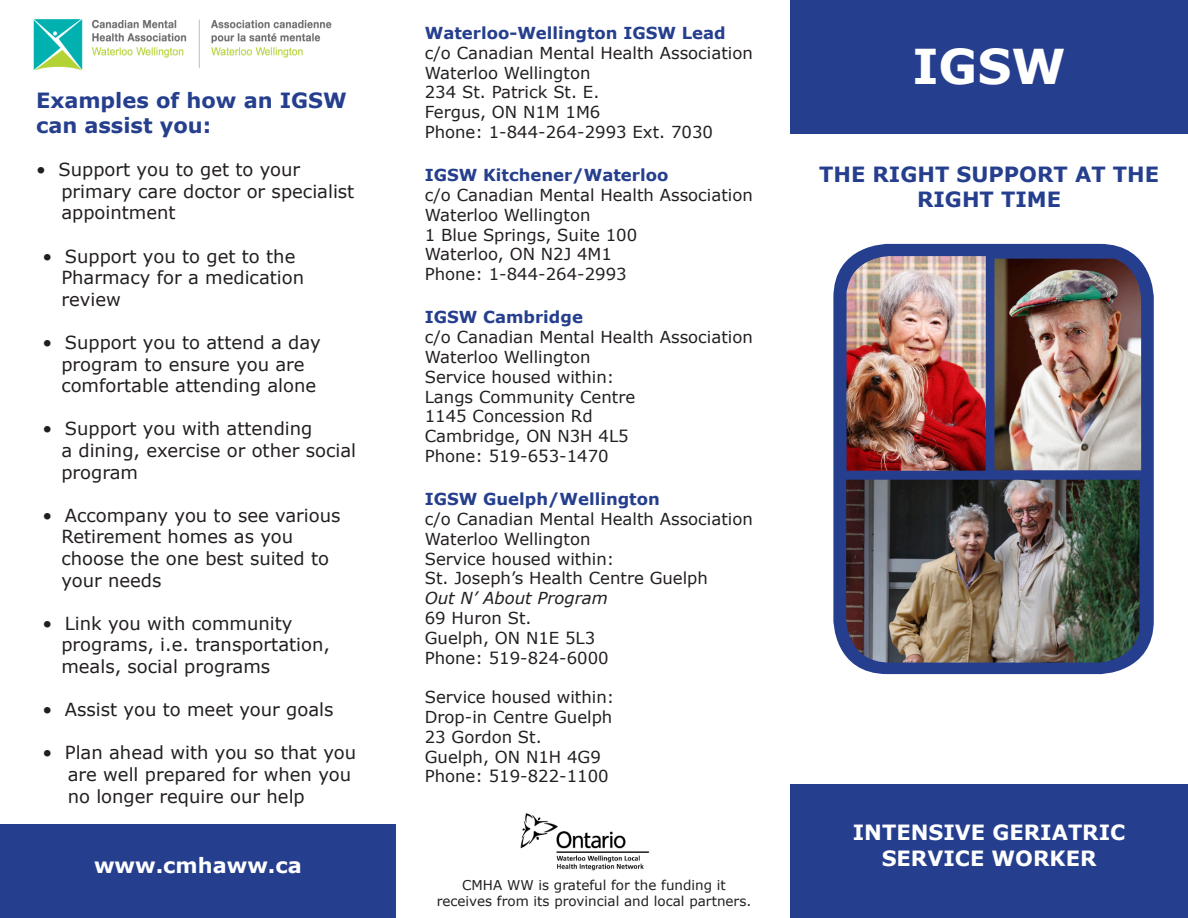
<style>
.page{position:relative;width:1188px;height:918px;background:#fff}
.page>*{position:absolute;margin:0;border:0;box-sizing:border-box;transform-origin:0 0}
.t1{font:700 48px "Verdana";color:#fff}
.t2{font:700 21px/25.2px "Verdana";color:#253f8e;text-align:center}
.t3{font:700 21px "Verdana";color:#fff}
.t4{font:18px/21.6px "Verdana";color:#231f20}
.t5{font:16.5px/19.8px "Verdana";color:#231f20}
.t6{font:700 16.5px "Verdana";color:#253f8e}
.t7{font:italic 16.5px "Verdana";color:#231f20}
.t8{font:13.5px "Verdana";color:#231f20}
.s1{font-weight:700;color:#253f8e}
</style>
<div class="page">
<div style="left:0;top:824px;width:396px;height:94px;background:#253f8e"></div>
<div style="left:790px;top:785px;width:398px;height:133px;background:#253f8e"></div>
<div style="left:790px;top:0;width:398px;height:133px;background:#253f8e"></div>
<div style="left:833px;top:244px;width:321px;height:430px;background:#253f8e;border-radius:54px"></div>
<img style="left:847px;top:256px;width:139px;height:215px">
<img style="left:846px;top:480px;width:293px;height:183px">
<img style="left:994px;top:259px;width:147px;height:211px">
<img style="left:520px;top:813px;width:130px;height:58px">
<img style="left:33px;top:19px;width:299px;height:52px">
<p class="t2" style="left:36px;top:87px;width:312px;text-align:left">Examples of how an IGSW can assist you:</p>
<p class="t4" style="left:36px;top:159px;width:266px">• Support you to get to your</p>
<p class="t4" style="left:61px;top:180px;width:295px">primary care doctor or specialist appointment</p>
<p class="t4" style="left:61px;top:245px;width:244px;text-indent:-19px">• Support you to get to the<br>Pharmacy for a medication review</p>
<p class="t4" style="left:42px;top:332px;width:280px">• Support you to attend a day</p>
<p class="t4" style="left:61px;top:353px;width:245px">program to ensure you are</p>
<p class="t4" style="left:61px;top:375px;width:256px">comfortable attending alone</p>
<p class="t4" style="left:42px;top:418px;width:272px">• Support you with attending</p>
<p class="t4" style="left:61px;top:440px;width:296px">a dining, exercise or other social</p>
<p class="t4" style="left:61px;top:461px;width:78px">program</p>
<p class="t4" style="left:61px;top:504px;width:281px;text-indent:-19px">• Accompany you to see various<br>Retirement homes as you choose the one best suited to your needs</p>
<p class="t4" style="left:61px;top:612px;width:270px;text-indent:-19px">• Link you with community programs, i.e. transportation, meals, social programs</p>
<p class="t4" style="left:42px;top:699px;width:293px">• Assist you to meet your goals</p>
<p class="t4" style="left:68px;top:742px;width:290px;text-indent:-25px">• Plan ahead with you so that you are well prepared for when you no longer require our help</p>
<p class="t5" style="left:425px;top:23px;width:330px"><span class="s1">Waterloo-Wellington IGSW Lead </span>c/o Canadian Mental Health Association<br>Waterloo Wellington</p>
<p class="t5" style="left:425px;top:82px;width:176px">234 St. Patrick St. E.</p>
<p class="t5" style="left:425px;top:102px;width:177px">Fergus, ON N1M 1M6</p>
<p class="t5" style="left:425px;top:122px;width:290px">Phone: 1-844-264-2993 Ext. 7030</p>
<p class="t6" style="left:425px;top:163px;width:245px">IGSW Kitchener/Waterloo</p>
<p class="t5" style="left:425px;top:185px;width:330px">c/o Canadian Mental Health Association<br>Waterloo Wellington</p>
<p class="t5" style="left:425px;top:224px;width:214px">1 Blue Springs, Suite 100</p>
<p class="t5" style="left:425px;top:244px;width:189px">Waterloo, ON N2J 4M1</p>
<p class="t5" style="left:425px;top:264px;width:203px">Phone: 1-844-264-2993</p>
<p class="t6" style="left:425px;top:306px;width:160px">IGSW Cambridge</p>
<p class="t5" style="left:425px;top:327px;width:330px">c/o Canadian Mental Health Association<br>Waterloo Wellington</p>
<p class="t5" style="left:425px;top:367px;width:191px">Service housed within:</p>
<p class="t5" style="left:425px;top:386px;width:212px">Langs Community Centre</p>
<p class="t5" style="left:425px;top:406px;width:169px">1145 Concession Rd</p>
<p class="t5" style="left:425px;top:426px;width:205px">Cambridge, ON N3H 4L5</p>
<p class="t5" style="left:425px;top:446px;width:185px">Phone: 519-653-1470</p>
<p class="t6" style="left:425px;top:487px;width:237px">IGSW Guelph/Wellington</p>
<p class="t5" style="left:425px;top:509px;width:330px">c/o Canadian Mental Health Association<br>Waterloo Wellington</p>
<p class="t5" style="left:425px;top:548px;width:191px">Service housed within:</p>
<p class="t5" style="left:425px;top:568px;width:285px">St. Joseph’s Health Centre Guelph</p>
<p class="t7" style="left:425px;top:587px;width:184px">Out N’ About Program</p>
<p class="t5" style="left:425px;top:608px;width:108px">69 Huron St.</p>
<p class="t5" style="left:425px;top:628px;width:172px">Guelph, ON N1E 5L3</p>
<p class="t5" style="left:425px;top:647px;width:185px">Phone: 519-824-6000</p>
<p class="t5" style="left:425px;top:687px;width:191px">Service housed within:</p>
<p class="t5" style="left:425px;top:707px;width:189px">Drop-in Centre Guelph</p>
<p class="t5" style="left:425px;top:727px;width:118px">23 Gordon St.</p>
<p class="t5" style="left:425px;top:746px;width:178px">Guelph, ON N1H 4G9</p>
<p class="t5" style="left:425px;top:766px;width:185px">Phone: 519-822-1100</p>
<p class="t1" style="left:912px;top:32px;width:155px">IGSW</p>
<p class="t2" style="left:819px;top:161px;width:341px">THE RIGHT SUPPORT AT THE<br>RIGHT TIME</p>
<p class="t3" style="left:853px;top:818px;width:274px">INTENSIVE GERIATRIC</p>
<p class="t3" style="left:94px;top:850px;width:209px">www.cmhaww.ca</p>
<p class="t3" style="left:882px;top:843px;width:216px">SERVICE WORKER</p>
<p class="t8" style="left:462px;top:876px;width:265px">CMHA WW is grateful for the funding it</p>
<p class="t8" style="left:437px;top:892px;width:316px">receives from its provincial and local partners.</p>
</div>
